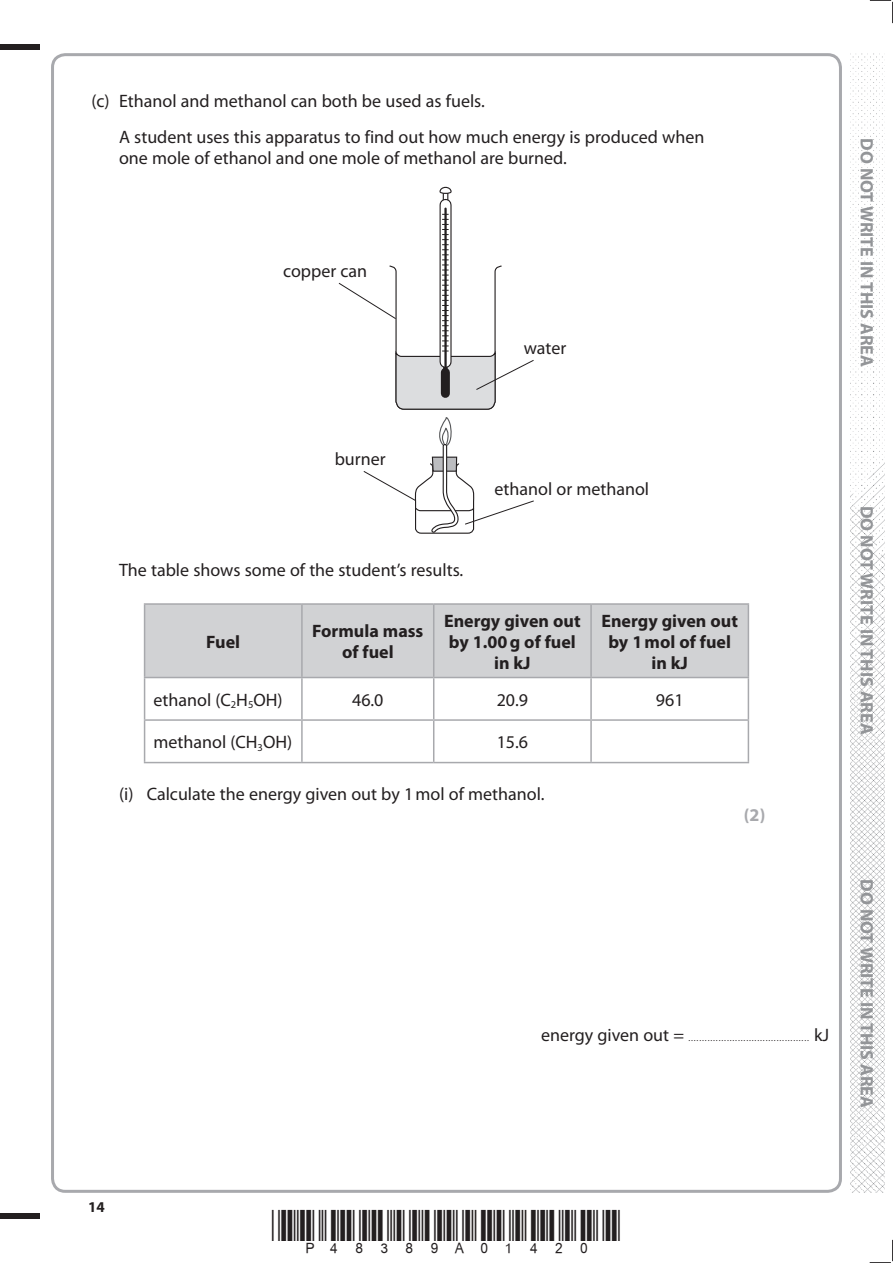
<style>
.page{position:relative;width:893px;height:1263px;background:#fff}
.page>*{position:absolute;margin:0;border:0;box-sizing:border-box;transform-origin:0 0}
.t1{font:18px/36px "Myriad Pro";color:#231f20}
.t2{font:700 18px/21px "Myriad Pro";color:#231f20;text-align:center}
.t3{font:700 18px "Myriad Pro";color:#939598}
.t4{font:700 18px "Myriad Pro";color:#a8a9ad}
.t5{font:700 15px "Myriad Pro";color:#231f20}
.t6{font:9px "Myriad Pro";color:#231f20}
.s1{font-size:18px}
</style>
<div class="page">
<div style="left:0;top:44px;width:40px;height:5px;background:#231f20"></div>
<div style="left:0;top:1214px;width:40px;height:5px;background:#231f20"></div>
<svg style="left:870px;top:0;width:23px;height:23px"></svg>
<svg style="left:870px;top:1240px;width:23px;height:23px"></svg>
<img style="left:850px;top:53px;width:34px;height:1140px">
<div style="left:443px;top:192px;width:5px;height:9px;border:1px solid #231f20"></div>
<svg style="left:439px;top:187px;width:13px;height:7px"></svg>
<div style="left:440px;top:205px;width:12px;height:157px;background:#848282"></div>
<svg style="left:441px;top:205px;width:9px;height:9px"></svg>
<hr style="left:444px;top:209px;width:3px;height:158px;background:#231f20">
<svg style="left:338px;top:214px;width:196px;height:320px"></svg>
<div style="left:145px;top:605px;width:603px;height:72px;background:#d1d2d4"></div>
<hr style="left:144px;top:603px;width:158px;height:2px;background:#a8a9ad">
<hr style="left:144px;top:605px;width:1px;height:72px;background:#a8a9ad">
<hr style="left:302px;top:603px;width:132px;height:2px;background:#a8a9ad">
<hr style="left:301px;top:605px;width:2px;height:72px;background:#a8a9ad">
<hr style="left:434px;top:603px;width:157px;height:2px;background:#a8a9ad">
<hr style="left:433px;top:605px;width:1px;height:72px;background:#a8a9ad">
<hr style="left:591px;top:603px;width:158px;height:2px;background:#a8a9ad">
<hr style="left:590px;top:605px;width:2px;height:72px;background:#a8a9ad">
<hr style="left:748px;top:605px;width:1px;height:72px;background:#a8a9ad">
<hr style="left:144px;top:677px;width:158px;height:1px;background:#a8a9ad">
<hr style="left:144px;top:678px;width:1px;height:41px;background:#a8a9ad">
<hr style="left:302px;top:677px;width:132px;height:1px;background:#a8a9ad">
<hr style="left:301px;top:678px;width:2px;height:41px;background:#a8a9ad">
<hr style="left:434px;top:677px;width:157px;height:1px;background:#a8a9ad">
<hr style="left:433px;top:678px;width:1px;height:41px;background:#a8a9ad">
<hr style="left:591px;top:677px;width:158px;height:1px;background:#a8a9ad">
<hr style="left:590px;top:678px;width:2px;height:41px;background:#a8a9ad">
<hr style="left:748px;top:678px;width:1px;height:41px;background:#a8a9ad">
<hr style="left:144px;top:719px;width:158px;height:2px;background:#a8a9ad">
<hr style="left:144px;top:721px;width:1px;height:41px;background:#a8a9ad">
<hr style="left:302px;top:719px;width:132px;height:2px;background:#a8a9ad">
<hr style="left:301px;top:721px;width:2px;height:41px;background:#a8a9ad">
<hr style="left:434px;top:719px;width:157px;height:2px;background:#a8a9ad">
<hr style="left:433px;top:721px;width:1px;height:41px;background:#a8a9ad">
<hr style="left:591px;top:719px;width:158px;height:2px;background:#a8a9ad">
<hr style="left:590px;top:721px;width:2px;height:41px;background:#a8a9ad">
<hr style="left:748px;top:721px;width:1px;height:41px;background:#a8a9ad">
<hr style="left:144px;top:762px;width:158px;height:1px;background:#a8a9ad">
<hr style="left:302px;top:762px;width:132px;height:1px;background:#a8a9ad">
<hr style="left:434px;top:762px;width:157px;height:1px;background:#a8a9ad">
<hr style="left:591px;top:762px;width:158px;height:1px;background:#a8a9ad">
<p class="t1" style="left:119px;top:83px;width:587px;text-indent:-28px">(c) Ethanol and methanol can both be used as fuels.<br>A student uses this apparatus to find out how much energy is produced when</p>
<p class="t1" style="left:119px;top:140px;width:449px">one mole of ethanol and one mole of methanol are burned.</p>
<p class="t1" style="left:283px;top:253px;width:86px">copper can</p>
<p class="t1" style="left:524px;top:330px;width:44px">water</p>
<p class="t3" style="left:878px;top:138px;width:230px;rotate:90deg">DO NOT WRITE IN THIS AREA</p>
<p class="t1" style="left:335px;top:441px;width:53px">burner</p>
<p class="t1" style="left:119px;top:552px;width:346px">The table shows some of the student’s results.</p>
<p class="t1" style="left:494px;top:471px;width:156px">ethanol or methanol</p>
<p class="t2" style="left:206px;top:630px;width:35px">Fuel</p>
<p class="t2" style="left:312px;top:620px;width:113px">Formula mass of fuel</p>
<p class="t2" style="left:444px;top:609px;width:138px">Energy given out by 1.00g of fuel in kJ</p>
<p class="t2" style="left:601px;top:609px;width:138px">Energy given out by 1mol of fuel in kJ</p>
<p class="t1" style="left:154px;top:681px;width:131px">ethanol (C<sub>2</sub>H<sub>5</sub>OH)</p>
<p class="t1" style="left:352px;top:681px;width:33px">46.0</p>
<p class="t1" style="left:497px;top:681px;width:33px">20.9</p>
<p class="t1" style="left:656px;top:681px;width:29px">961</p>
<p class="t1" style="left:154px;top:724px;width:140px">methanol (CH<sub>3</sub>OH)</p>
<p class="t1" style="left:497px;top:724px;width:33px">15.6</p>
<p class="t1" style="left:119px;top:775px;width:427px">(i) Calculate the energy given out by 1mol of methanol.</p>
<p class="t4" style="left:744px;top:803px;width:23px">(2)</p>
<p class="t6" style="left:541px;top:1033px;width:290px"><span class="s1">energy given out =</span> ............................................ <span class="s1">kJ</span></p>
<p class="t3" style="left:878px;top:506px;width:230px;rotate:90deg">DO NOT WRITE IN THIS AREA</p>
<p class="t3" style="left:878px;top:879px;width:230px;rotate:90deg">DO NOT WRITE IN THIS AREA</p>
<p class="t5" style="left:88px;top:1197px;width:18px">14</p>
</div>
